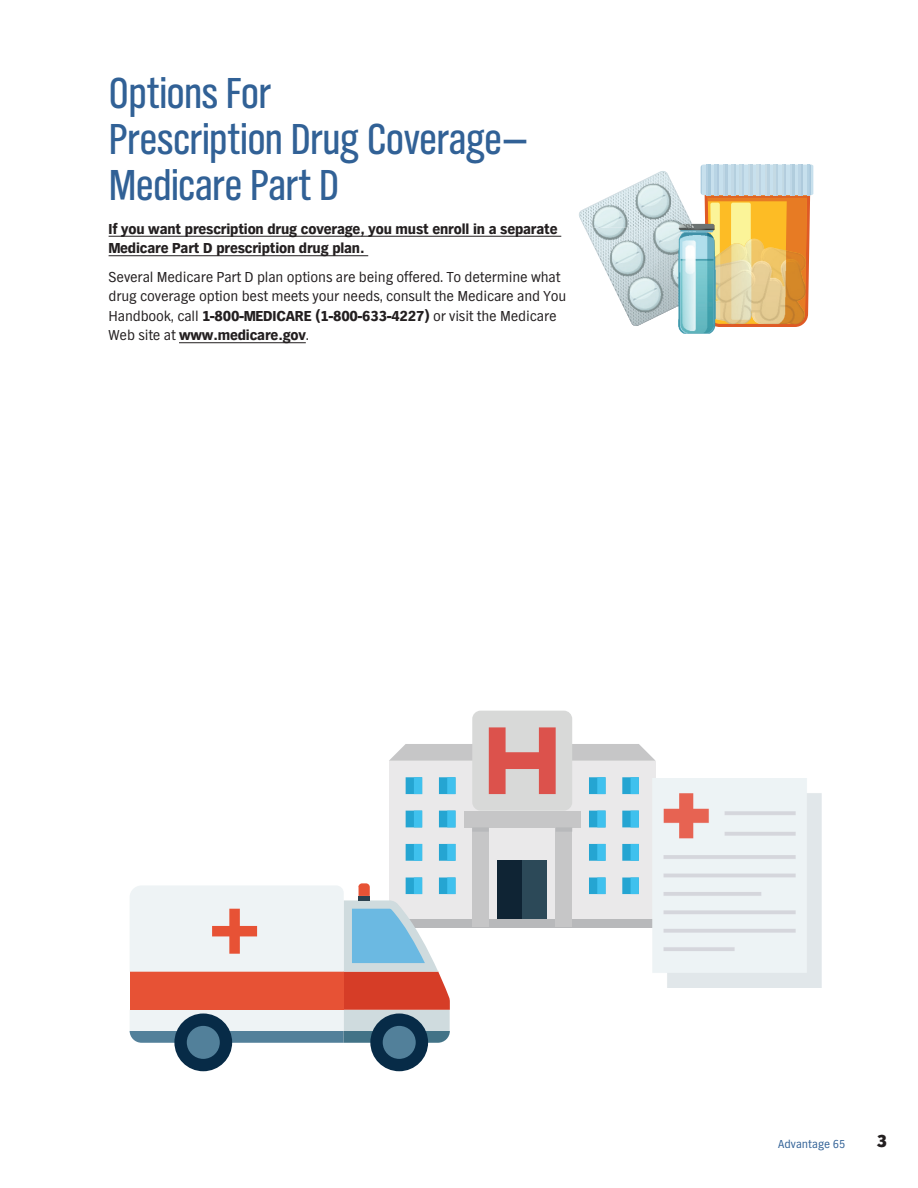
<style>
.page{position:relative;width:918px;height:1188px;background:#fff}
.page>*{position:absolute;margin:0;border:0;box-sizing:border-box;transform-origin:0 0}
.t1{font:45px/46.5px "TV Nord Cond EF";letter-spacing:-.015em;color:#316196}
.t2{font:800 18px "TV Nord EF";color:#231f20}
.t3{font:15px/19.5px "TV Nord EF";letter-spacing:-.01em;color:#231f20}
.t4{font:900 15px/19.5px "TV Nord EF";letter-spacing:-.01em;color:#231f20}
.t5{font:12px "TV Nord EF";color:#316196}
.s1{font-weight:900}
</style>
<div class="page">
<hr style="left:109px;top:236px;width:452px;height:1px;background:#231f20">
<hr style="left:109px;top:255px;width:259px;height:1px;background:#231f20">
<hr style="left:179px;top:342px;width:127px;height:1px;background:#231f20">
<div style="left:472px;top:711px;width:100px;height:100px;background:#d8d9d8;border-radius:8px"></div>
<svg style="left:579px;top:165px;width:234px;height:161px"></svg>
<img style="left:652px;top:228px;width:154px;height:106px">
<img style="left:635px;top:174px;width:36px;height:48px">
<img style="left:656px;top:779px;width:166px;height:209px">
<div style="left:174px;top:1014px;width:58px;height:57px;background:#072b47;border-radius:50%"></div>
<div style="left:187px;top:1026px;width:33px;height:33px;background:#52809a;border-radius:50%"></div>
<div style="left:370px;top:1014px;width:58px;height:57px;background:#072b47;border-radius:50%"></div>
<div style="left:383px;top:1026px;width:33px;height:33px;background:#52809a;border-radius:50%"></div>
<svg style="left:130px;top:727px;width:526px;height:316px"></svg>
<h1 class="t1" style="left:109px;top:70px;width:419px">Options For<br>Prescription Drug Coverage—<br>Medicare Part D</h1>
<p class="t4" style="left:109px;top:219px;width:451px">If you want prescription drug coverage, you must enroll in a separate<br>Medicare Part D prescription drug plan.</p>
<p class="t3" style="left:109px;top:267px;width:459px">Several Medicare Part D plan options are being offered. To determine what drug coverage option best meets your needs, consult the Medicare and You Handbook, call <span class="s1">1-800-MEDICARE (1-800-633-4227)</span> or visit the Medicare Web site at <span class="s1">www.medicare.gov</span>.</p>
<p class="t5" style="left:778px;top:1137px;width:69px">Advantage 65</p>
<p class="t2" style="left:877px;top:1131px;width:12px">3</p>
</div>
